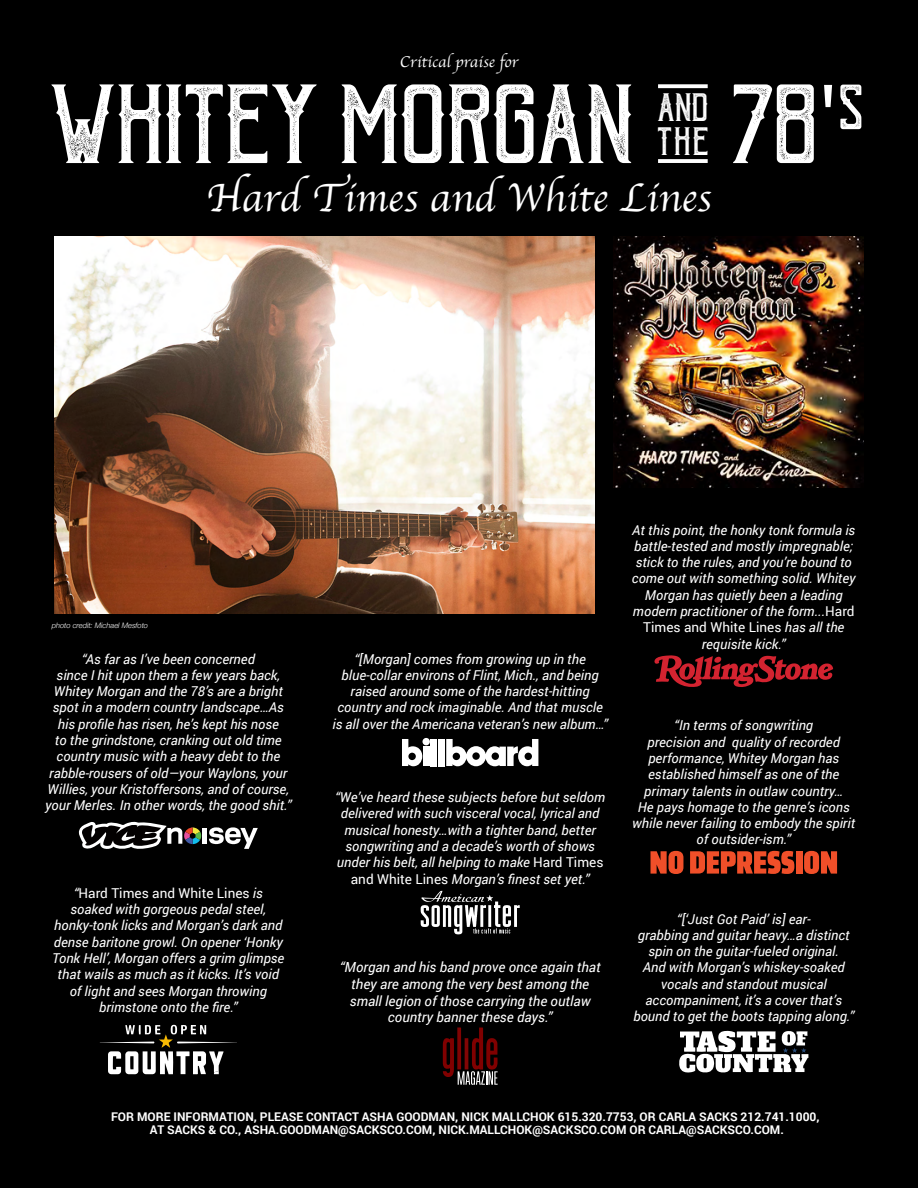
<style>
.page{position:relative;width:918px;height:1188px;background:#000}
.page>*{position:absolute;margin:0;border:0;box-sizing:border-box;transform-origin:0 0}
.t1{font:92.4px "Bohem Press";color:#fff}
.t2{font:52.35px "Bohem Press";color:#fff}
.t3{font:41.4px "Apple Chancery";color:#fff}
.t4{font:32.55px "Bohem Press";letter-spacing:.03em;color:#fff}
.t5{font:16.2px "Apple Chancery";color:#fff}
.t6{font:italic 13.95px/16.6px "Roboto";color:#fff;text-align:center}
.t7{font:italic 13.65px/16.4px "Roboto";color:#fff;text-align:center}
.t8{font:700 12px/13.5px "Roboto";color:#fff;text-align:center}
.t9{font:italic 300 7.5px "Helvetica Neue";color:#fff}
.s1{font-style:normal}
</style>
<div class="page">
<img style="left:54px;top:237px;width:540px;height:377px">
<svg style="left:658px;top:84px;width:50px;height:4px"></svg>
<svg style="left:658px;top:159px;width:50px;height:4px"></svg>
<img style="left:614px;top:237px;width:250px;height:250px">
<svg style="left:209px;top:827px;width:49px;height:22px"></svg>
<hr style="left:203px;top:828px;width:4px;height:16px;background:#fff">
<svg style="left:79px;top:821px;width:123px;height:28px"></svg>
<div style="left:423px;top:747px;width:6px;height:19px;background:#fff"></div>
<div style="left:431px;top:739px;width:6px;height:27px;background:#fff"></div>
<div style="left:438px;top:739px;width:7px;height:27px;background:#fff"></div>
<div style="left:423px;top:738px;width:7px;height:7px;background:#fff;border-radius:50%"></div>
<svg style="left:402px;top:739px;width:20px;height:27px"></svg>
<svg style="left:446px;top:739px;width:92px;height:27px"></svg>
<svg style="left:650px;top:851px;width:33px;height:23px"></svg>
<svg style="left:690px;top:851px;width:104px;height:23px"></svg>
<div style="left:796px;top:851px;width:6px;height:23px;background:#f04f29"></div>
<svg style="left:804px;top:851px;width:33px;height:23px"></svg>
<svg style="left:679px;top:1031px;width:129px;height:42px"></svg>
<svg style="left:443px;top:1027px;width:55px;height:58px"></svg>
<svg style="left:654px;top:655px;width:179px;height:32px"></svg>
<svg style="left:100px;top:1024px;width:137px;height:50px"></svg>
<svg style="left:421px;top:891px;width:99px;height:43px"></svg>
<p class="t5" style="left:400px;top:49px;width:120px">Critical praise for</p>
<h1 class="t1" style="left:51px;top:85px;width:787px">WHITEY MORGAN 78<sup>'</sup></h1>
<h3 class="t4" style="left:658px;top:93px;width:53px">AND</h3>
<h2 class="t2" style="left:840px;top:85px;width:25px">S</h2>
<h3 class="t4" style="left:658px;top:127px;width:53px">THE</h3>
<h3 class="t3" style="left:206px;top:165px;width:507px">Hard Times and White Lines</h3>
<p class="t9" style="left:52px;top:619px;width:98px">photo credit: Michael Mesfoto</p>
<p class="t7" style="left:45px;top:650px;width:248px">“As far as I’ve been concerned<br>since I hit upon them a few years back, Whitey Morgan and the 78’s are a bright spot in a modern country landscape…As his profile has risen, he’s kept his nose<br>to the grindstone, cranking out old time country music with a heavy debt to the rabble-rousers of old—your Waylons, your Willies, your Kristoffersons, and of course, your Merles. In other words, the good shit.”</p>
<p class="t7" style="left:332px;top:650px;width:277px">“[Morgan] comes from growing up in the blue-collar environs of Flint, Mich., and being raised around some of the hardest-hitting country and rock imaginable. And that muscle is all over the Americana veteran’s new album…”</p>
<p class="t7" style="left:335px;top:789px;width:272px">“We’ve heard these subjects before but seldom delivered with such visceral vocal, lyrical and musical honesty…with a tighter band, better songwriting and a decade’s worth of shows under his belt, all helping to make <span class="s1">Hard Times and White Lines</span> Morgan’s finest set yet.”</p>
<p class="t7" style="left:52px;top:884px;width:234px">“<span class="s1">Hard Times and White Lines</span> is soaked with gorgeous pedal steel, honky-tonk licks and Morgan’s dark and dense baritone growl. On opener ‘Honky Tonk Hell’, Morgan offers a grim glimpse that wails as much as it kicks. It’s void of light and sees Morgan throwing brimstone onto the fire.”</p>
<p class="t6" style="left:340px;top:958px;width:263px">“Morgan and his band prove once again that they are among the very best among the small legion of those carrying the outlaw country banner these days.”</p>
<p class="t7" style="left:632px;top:521px;width:225px">At this point, the honky tonk formula is battle-tested and mostly impregnable; stick to the rules, and you’re bound to come out with something solid. Whitey Morgan has quietly been a leading modern practitioner of the form...<span class="s1">Hard Times and White Lines</span> has all the requisite kick.”</p>
<p class="t7" style="left:632px;top:717px;width:224px">“In terms of songwriting<br>precision and quality of recorded performance, Whitey Morgan has established himself as one of the primary talents in outlaw country…<br>He pays homage to the genre’s icons while never failing to embody the spirit of outsider-ism.”</p>
<p class="t7" style="left:633px;top:910px;width:222px">“[‘Just Got Paid’ is] ear-<br>grabbing and guitar heavy…a distinct spin on the guitar-fueled original.<br>And with Morgan’s whiskey-soaked vocals and standout musical accompaniment, it’s a cover that’s bound to get the boots tapping along.”</p>
<p class="t8" style="left:111px;top:1109px;width:710px">FOR MORE INFORMATION, PLEASE CONTACT ASHA GOODMAN, NICK MALLCHOK 615.320.7753, OR CARLA SACKS 212.741.1000,<br>AT SACKS &amp; CO., ASHA.GOODMAN@SACKSCO.COM, NICK.MALLCHOK@SACKSCO.COM OR CARLA@SACKSCO.COM.</p>
</div>
